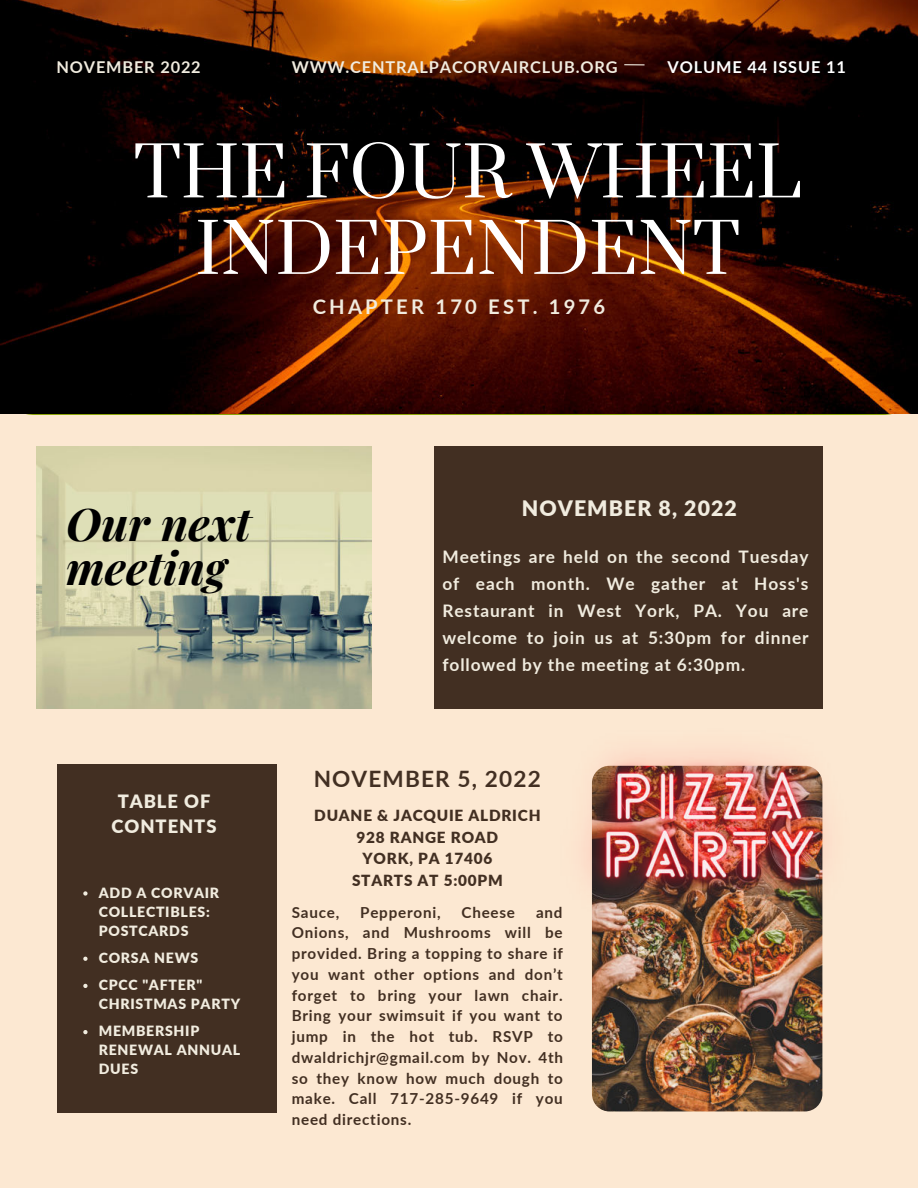
<style>
.page{position:relative;width:918px;height:1188px;background:#fce8d2}
.page>*{position:absolute;margin:0;border:0;box-sizing:border-box;transform-origin:0 0}
.t1{font:67.5px/76.5px "Prata";color:#fff;text-align:center}
.t2{font:italic 700 45.15px/44.5px "Playfair Display";color:#000}
.t3{font:700 22.65px "Lato";letter-spacing:.05em;color:#422f22}
.t4{font:900 21.3px "Lato";letter-spacing:.05em;color:#f1ecdf}
.t5{font:700 20.25px "Lato";letter-spacing:.16em;color:#f1ecdf}
.t6{font:900 18.3px/25.3px "Lato";letter-spacing:.05em;color:#f1ecdf;text-align:center}
.t7{font:700 17.25px/27px "Lato";letter-spacing:.05em;color:#f1ecdf;text-align:justify}
.t8{font:700 16.35px "Lato";letter-spacing:.05em;color:#f1ecdf}
.t9{font:700 16.35px "Lato";letter-spacing:.05em;color:#fff}
.t10{font:900 15.3px/21.5px "Lato";letter-spacing:.05em;color:#422f22;text-align:center}
.t11{font:700 15.15px/20.7px "Lato";letter-spacing:.05em;color:#422f22;text-align:justify}
.t12{font:900 14.1px/19px "Lato";letter-spacing:.05em;color:#f1ecdf}
</style>
<div class="page">
<img style="left:0;top:0;width:918px;height:414px">
<svg style="left:624px;top:64px;width:21px;height:1px"></svg>
<div style="left:435px;top:446px;width:388px;height:262px;background:#422f22"></div>
<img style="left:37px;top:446px;width:335px;height:262px">
<div style="left:57px;top:764px;width:219px;height:349px;background:#422f22"></div>
<svg style="left:83px;top:891px;width:5px;height:5px"></svg>
<svg style="left:83px;top:957px;width:5px;height:4px"></svg>
<svg style="left:83px;top:984px;width:5px;height:4px"></svg>
<svg style="left:83px;top:1030px;width:5px;height:4px"></svg>
<img style="left:592px;top:766px;width:230px;height:345px;border-radius:18px">
<img style="left:520px;top:708px;width:307px;height:265px">
<p class="t8" style="left:57px;top:55px;width:146px">NOVEMBER 2022</p>
<p class="t8" style="left:292px;top:55px;width:327px">WWW.CENTRALPACORVAIRCLUB.ORG</p>
<p class="t8" style="left:691px;top:54px;width:179px">VOLUME 44 ISSUE 11</p>
<p class="t9" style="left:668px;top:55px;width:180px">VOLUME 44 ISSUE 11</p>
<h1 class="t1" style="left:134px;top:131px;width:669px">THE FOUR WHEEL<br>INDEPENDENT</h1>
<h3 class="t5" style="left:313px;top:292px;width:294px">CHAPTER 170 EST. 1976</h3>
<h2 class="t2" style="left:66px;top:498px;width:186px">Our next meeting</h2>
<h3 class="t4" style="left:522px;top:493px;width:217px">NOVEMBER 8, 2022</h3>
<p class="t7" style="left:442px;top:543px;width:368px">Meetings are held on the second Tuesday of each month. We gather at Hoss's Restaurant in West York, PA. You are welcome to join us at 5:30pm for dinner followed by the meeting at 6:30pm.</p>
<p class="t6" style="left:112px;top:788px;width:107px">TABLE OF<br>CONTENTS</p>
<p class="t12" style="left:99px;top:882px;width:122px">ADD A CORVAIR<br>COLLECTIBLES:<br>POSTCARDS</p>
<p class="t12" style="left:99px;top:944px;width:105px;line-height:27.2px">CORSA NEWS<br>CPCC "AFTER"</p>
<p class="t12" style="left:99px;top:990px;width:143px;line-height:27.2px">CHRISTMAS PARTY<br>MEMBERSHIP</p>
<p class="t12" style="left:99px;top:1040px;width:143px">RENEWAL ANNUAL<br>DUES</p>
<h3 class="t3" style="left:314px;top:762px;width:229px">NOVEMBER 5, 2022</h3>
<p class="t10" style="left:314px;top:805px;width:228px">DUANE &amp; JACQUIE ALDRICH<br>928 RANGE ROAD<br>YORK, PA 17406<br>STARTS AT 5:00PM</p>
<p class="t11" style="left:292px;top:901px;width:49px">Sauce,</p>
<p class="t11" style="left:360px;top:901px;width:82px">Pepperoni,</p>
<p class="t11" style="left:462px;top:901px;width:55px">Cheese</p>
<p class="t11" style="left:292px;top:901px;width:273px;text-indent:244px">and Onions, and Mushrooms will be provided. Bring a topping to share if you want other options and don’t forget to bring your lawn chair.<br>Bring your swimsuit if you want to jump in the hot tub. RSVP to dwaldrichjr@gmail.com by Nov. 4th so they know how much dough to make. Call 717-285-9649 if you need directions.</p>
</div>
